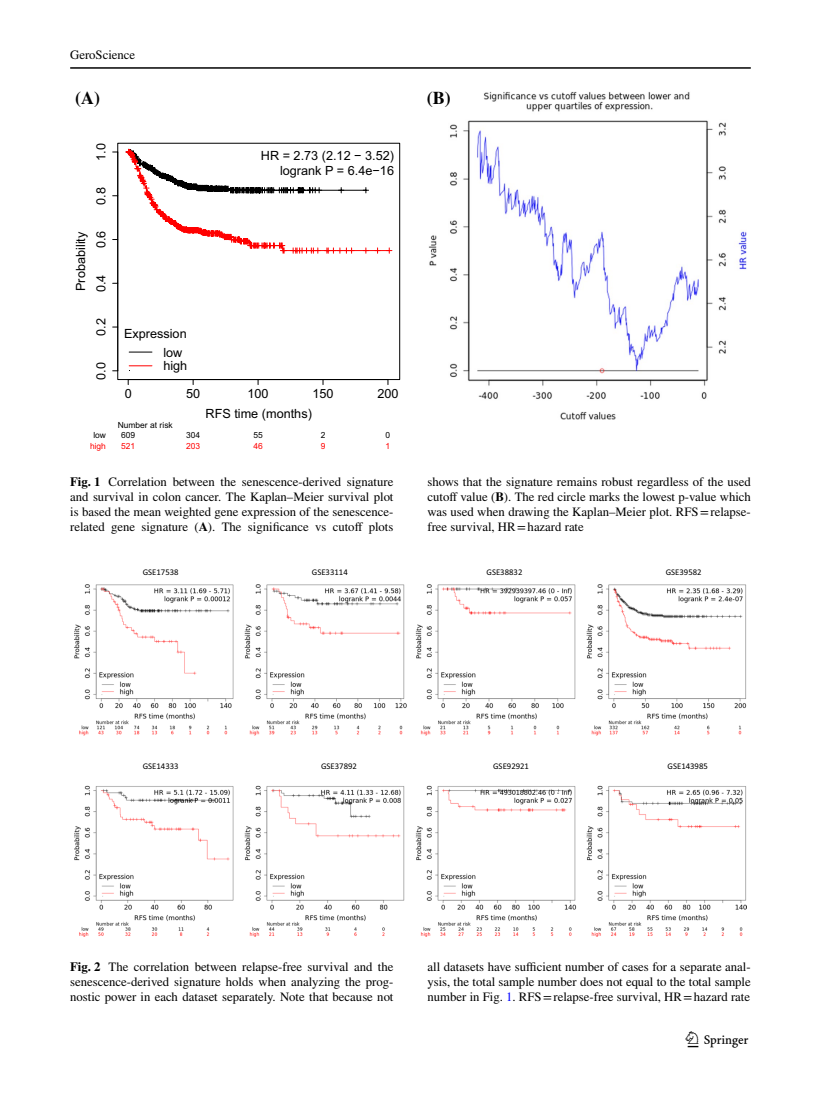
<style>
.page{position:relative;width:821px;height:1106px;background:#fff}
.page>*{position:absolute;margin:0;border:0;box-sizing:border-box;transform-origin:0 0}
.t1{font:22.5px "Springnew Regular 3";color:#000}
.t2{font:700 18px "Times";color:#000}
.t3{font:12.75px/15px "STIX";color:#000;text-align:justify}
.t4{font:12.6px/15.1px "Arial";color:#000;text-align:right}
.t5{font:8.7px "Calibri";color:#000}
.t6{font:8.4px "Arial";color:#000}
.t7{font:8.4px "Arial";color:#f00}
.s1{font-weight:700}
.s2{color:#00f}
</style>
<div class="page">
<hr style="left:70px;top:67px;width:680px;height:2px;background:#000">
<div style="left:117px;top:143px;width:283px;height:237px;border:1px solid #000"></div>
<svg style="left:125px;top:149px;width:267px;height:104px"></svg>
<svg style="left:129px;top:352px;width:23px;height:1px"></svg>
<svg style="left:129px;top:365px;width:23px;height:6px"></svg>
<img style="left:428px;top:92px;width:318px;height:328px">
<img style="left:74px;top:585px;width:672px;height:351px">
<p class="t3" style="left:70px;top:48px;width:67px">GeroScience</p>
<h2 class="t2" style="left:75px;top:88px;width:26px">(A)</h2>
<h2 class="t2" style="left:427px;top:88px;width:25px">(B)</h2>
<p class="t4" style="left:93px;top:161px;width:19px;rotate:-90deg">1.0</p>
<p class="t4" style="left:93px;top:204px;width:19px;rotate:-90deg">0.8</p>
<p class="t4" style="left:73px;top:291px;width:61px;rotate:-90deg">Probability</p>
<p class="t4" style="left:93px;top:248px;width:19px;rotate:-90deg">0.6</p>
<p class="t4" style="left:93px;top:292px;width:19px;rotate:-90deg">0.4</p>
<p class="t4" style="left:93px;top:336px;width:19px;rotate:-90deg">0.2</p>
<p class="t4" style="left:93px;top:379px;width:19px;rotate:-90deg">0.0</p>
<p class="t4" style="left:163px;top:325px;width:25px;line-height:18.3px;text-align:left;text-indent:-39px">Expression low</p>
<p class="t4" style="left:163px;top:358px;width:25px">high</p>
<p class="t4" style="left:261px;top:148px;width:135px">HR = 2.73 (2.12 − 3.52) logrank P = 6.4e−16</p>
<p class="t4" style="left:125px;top:386px;width:9px">0</p>
<p class="t4" style="left:186px;top:386px;width:16px">50</p>
<p class="t4" style="left:247px;top:386px;width:23px">100</p>
<p class="t4" style="left:312px;top:386px;width:23px">150</p>
<p class="t4" style="left:377px;top:386px;width:23px">200</p>
<p class="t6" style="left:118px;top:419px;width:57px">Number at risk</p>
<p class="t4" style="left:205px;top:406px;width:108px">RFS time (months)</p>
<p class="t6" style="left:93px;top:429px;width:14px">low</p>
<p class="t6" style="left:121px;top:429px;width:16px">609</p>
<p class="t6" style="left:186px;top:429px;width:16px">304</p>
<p class="t6" style="left:253px;top:429px;width:11px">55</p>
<p class="t6" style="left:321px;top:429px;width:6px">2</p>
<p class="t6" style="left:385px;top:429px;width:6px">0</p>
<p class="t7" style="left:90px;top:440px;width:17px">high</p>
<p class="t7" style="left:121px;top:440px;width:16px">521</p>
<p class="t7" style="left:186px;top:440px;width:16px">203</p>
<p class="t7" style="left:253px;top:440px;width:11px">46</p>
<p class="t7" style="left:321px;top:440px;width:6px">9</p>
<p class="t7" style="left:385px;top:440px;width:6px">1</p>
<p class="t3" style="left:70px;top:475px;width:325px"><span class="s1">Fig. 1</span> Correlation between the senescence-derived signature and survival in colon cancer. The Kaplan–Meier survival plot is based the mean weighted gene expression of the senescence&shy;related gene signature (<span class="s1">A</span>). The significance vs cutoff plots</p>
<p class="t3" style="left:427px;top:475px;width:325px">shows that the signature remains robust regardless of the used cutoff value (<span class="s1">B</span>). The red circle marks the lowest p-value which was used when drawing the Kaplan–Meier plot. RFS=relapse&shy;free survival, HR=hazard rate</p>
<p class="t5" style="left:143px;top:566px;width:37px">GSE17538</p>
<p class="t5" style="left:312px;top:566px;width:37px">GSE33114</p>
<p class="t5" style="left:486px;top:566px;width:37px">GSE38832</p>
<p class="t5" style="left:665px;top:566px;width:37px">GSE39582</p>
<p class="t5" style="left:143px;top:760px;width:37px">GSE14333</p>
<p class="t5" style="left:321px;top:760px;width:37px">GSE37892</p>
<p class="t5" style="left:493px;top:760px;width:37px">GSE92921</p>
<p class="t5" style="left:667px;top:760px;width:42px">GSE143985</p>
<p class="t3" style="left:70px;top:960px;width:325px"><span class="s1">Fig. 2</span> The correlation between relapse-free survival and the senescence-derived signature holds when analyzing the prog&shy;nostic power in each dataset separately. Note that because not</p>
<p class="t3" style="left:427px;top:960px;width:325px">all datasets have sufficient number of cases for a separate anal&shy;ysis, the total sample number does not equal to the total sample number in Fig. <span class="s2">1</span>. RFS=relapse-free survival, HR=hazard rate</p>
<h1 class="t1" style="left:687px;top:1031px;width:62px">1 3</h1>
</div>
